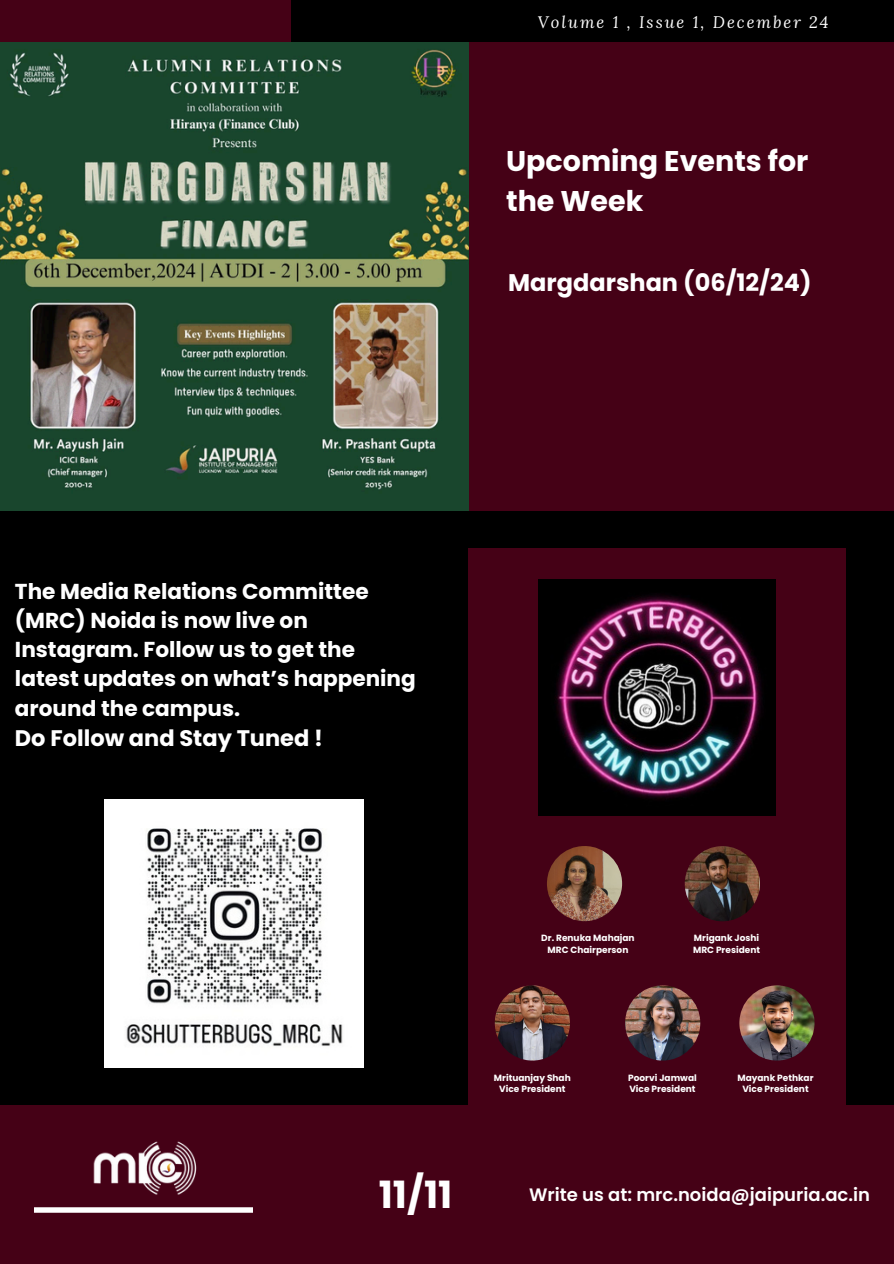
<style>
.page{position:relative;width:894px;height:1264px;background:#fff}
.page>*{position:absolute;margin:0;border:0;box-sizing:border-box;transform-origin:0 0}
.t1{font:700 37.5px "Poppins";color:#fff}
.t2{font:700 28.5px/39.3px "Poppins";color:#fff}
.t3{font:700 24px "Poppins";color:#fff}
.t4{font:700 22.5px "Poppins";color:#fff}
.t5{font:700 21.6px/29.2px "Poppins";color:#fff}
.t6{font:600 18px "Poppins";color:#fff}
.t7{font:italic 16.5px "Lora";letter-spacing:.12em;color:#fff}
.t8{font:700 9px/11.2px "Poppins";color:#fff;text-align:center}
</style>
<div class="page">
<div style="left:0;top:0;width:893px;height:1263px;background:#000"></div>
<div style="left:0;top:0;width:290px;height:412px;background:#450116"></div>
<div style="left:468px;top:42px;width:425px;height:468px;background:#450116"></div>
<div style="left:0;top:1104px;width:893px;height:159px;background:#450116"></div>
<div style="left:468px;top:548px;width:377px;height:648px;background:#450116"></div>
<img style="left:538px;top:579px;width:237px;height:236px">
<img style="left:35px;top:1207px;width:217px;height:5px">
<img style="left:79px;top:1104px;width:129px;height:109px">
<img style="left:104px;top:799px;width:259px;height:268px">
<img style="left:684px;top:846px;width:75px;height:75px;border-radius:50%">
<img style="left:494px;top:985px;width:76px;height:75px;border-radius:50%">
<img style="left:546px;top:846px;width:76px;height:75px;border-radius:50%">
<img style="left:739px;top:985px;width:75px;height:75px;border-radius:50%">
<img style="left:625px;top:985px;width:75px;height:75px;border-radius:50%">
<img style="left:0;top:42px;width:468px;height:468px">
<p class="t7" style="left:538px;top:11px;width:292px">Volume 1 , Issue 1, December 24</p>
<p class="t2" style="left:506px;top:142px;width:304px">Upcoming Events for the Week</p>
<h4 class="t3" style="left:508px;top:266px;width:305px">Margdarshan (06/12/24)</h4>
<p class="t5" style="left:15px;top:576px;width:402px">The Media Relations Committee (MRC) Noida is now live on<br>Instagram. Follow us to get the latest updates on what’s happening around the campus.</p>
<p class="t4" style="left:15px;top:722px;width:309px">Do Follow and Stay Tuned !</p>
<p class="t8" style="left:541px;top:932px;width:95px">Dr. Renuka Mahajan<br>MRC Chairperson</p>
<p class="t8" style="left:693px;top:932px;width:68px;text-align:left">Mrigank Joshi<br>MRC President</p>
<p class="t1" style="left:378px;top:1168px;width:75px">11/11</p>
<p class="t8" style="left:494px;top:1071px;width:78px">Mrituanjay Shah<br>Vice President</p>
<p class="t8" style="left:628px;top:1071px;width:70px;text-align:left">Poorvi Jamwal<br>Vice President</p>
<p class="t8" style="left:737px;top:1071px;width:78px">Mayank Pethkar</p>
<p class="t8" style="left:742px;top:1083px;width:68px">Vice President</p>
<p class="t6" style="left:529px;top:1181px;width:342px">Write us at: mrc.noida@jaipuria.ac.in</p>
</div>
